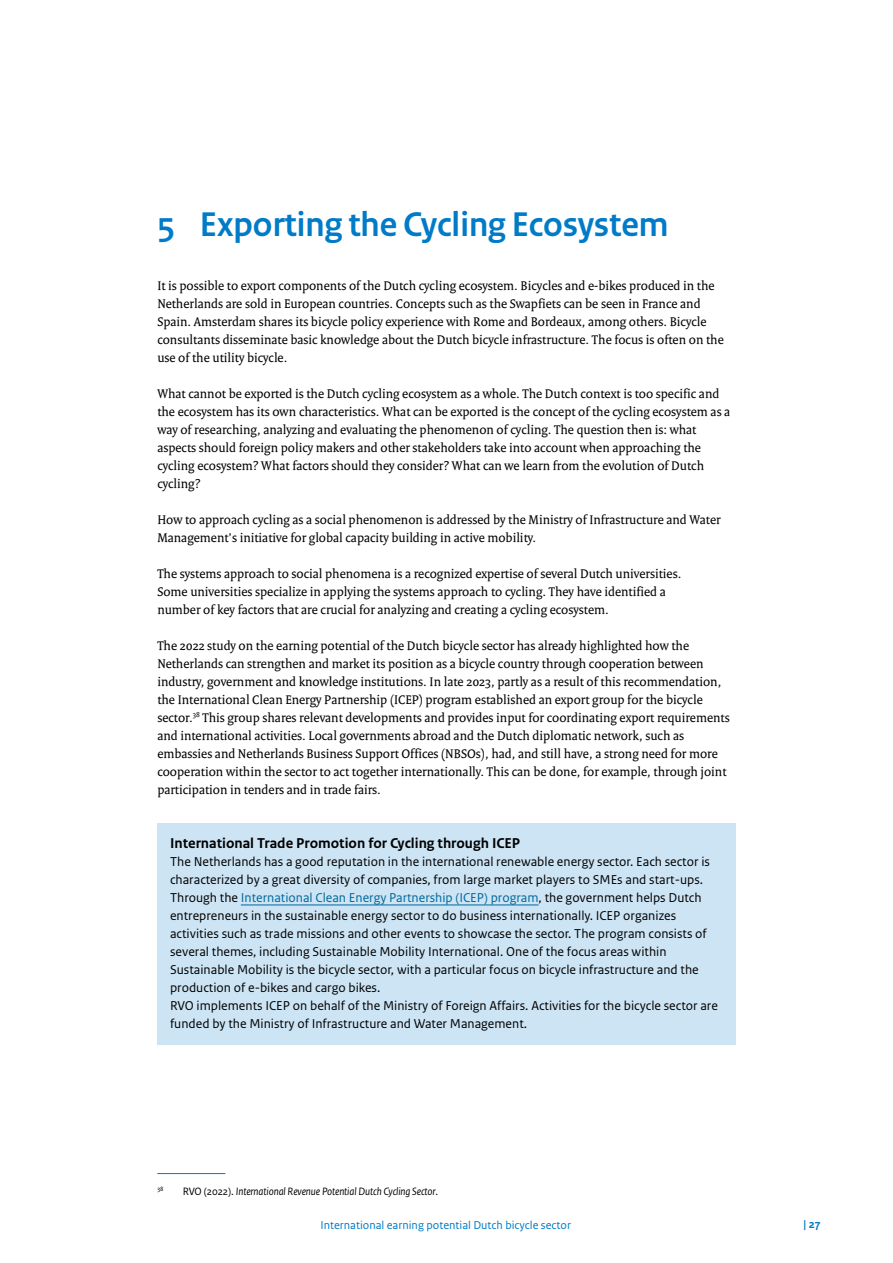
<style>
.page{position:relative;width:893px;height:1263px;background:#fff}
.page>*{position:absolute;margin:0;border:0;box-sizing:border-box;transform-origin:0 0}
.H2_RO_Kop{font:700 36px "Rijksoverheid Sans Heading";color:#007bc7}
.P_Kadertekst_kop{font:700 15px "Rijksoverheid Sans Text";color:#000}
.P_RO_Broodtekst{font:13.5px/18px "Rijksoverheid Serif";color:#000}
.P_Kadertekst{font:13.5px/18px "Rijksoverheid Sans Text Regular 2";color:#000}
.t1{font:12px "Rijksoverheid Sans Text";color:#007bc7}
.t2{font:700 12px "Rijksoverheid Sans Text";color:#007bc7}
.RO_Voetnoot{font:italic 11.25px "Rijksoverheid Sans Text";letter-spacing:-.01em;color:#000}
.RO_Voetnoot-2{font:6.45px "Rijksoverheid Sans Text Regular 2";color:#000}
.s1{color:#01689b}
.s2{font-family:"Rijksoverheid Sans Text Regular 2";font-style:normal}
</style>
<div class="page">
<div style="left:157px;top:823px;width:579px;height:221px;background:#cce4f4"></div>
<hr style="left:241px;top:905px;width:298px;height:1px;background:#01689b">
<hr style="left:157px;top:1173px;width:68px;height:1px;background:#007bc7">
<h2 class="H2_RO_Kop" style="left:157px;top:204px;width:513px">5 Exporting the Cycling Ecosystem</h2>
<p class="P_RO_Broodtekst" style="left:157px;top:276px;width:568px">It is possible to export components of the Dutch cycling ecosystem. Bicycles and e-bikes produced in the Netherlands are sold in European countries. Concepts such as the Swapfiets can be seen in France and Spain. Amsterdam shares its bicycle policy experience with Rome and Bordeaux, among others. Bicycle consultants disseminate basic knowledge about the Dutch bicycle infrastructure. The focus is often on the use of the utility bicycle.</p>
<p class="P_RO_Broodtekst" style="left:157px;top:384px;width:574px">What cannot be exported is the Dutch cycling ecosystem as a whole. The Dutch context is too specific and the ecosystem has its own characteristics. What can be exported is the concept of the cycling ecosystem as a way of researching, analyzing and evaluating the phenomenon of cycling. The question then is: what aspects should foreign policy makers and other stakeholders take into account when approaching the cycling ecosystem? What factors should they consider? What can we learn from the evolution of Dutch cycling?</p>
<p class="P_RO_Broodtekst" style="left:157px;top:510px;width:565px">How to approach cycling as a social phenomenon is addressed by the Ministry of Infrastructure and Water<br>Management's initiative for global capacity building in active mobility.</p>
<p class="P_RO_Broodtekst" style="left:157px;top:564px;width:526px">The systems approach to social phenomena is a recognized expertise of several Dutch universities.<br>Some universities specialize in applying the systems approach to cycling. They have identified a number of key factors that are crucial for analyzing and creating a cycling ecosystem.</p>
<p class="P_RO_Broodtekst" style="left:157px;top:636px;width:574px">The 2022 study on the earning potential of the Dutch bicycle sector has already highlighted how the Netherlands can strengthen and market its position as a bicycle country through cooperation between industry, government and knowledge institutions. In late 2023, partly as a result of this recommendation, the International Clean Energy Partnership (ICEP) program established an export group for the bicycle sector.<sup>38</sup> This group shares relevant developments and provides input for coordinating export requirements and international activities. Local governments abroad and the Dutch diplomatic network, such as embassies and Netherlands Business Support Offices (NBSOs), had, and still have, a strong need for more cooperation within the sector to act together internationally. This can be done, for example, through joint participation in tenders and in trade fairs.</p>
<p class="P_Kadertekst_kop" style="left:170px;top:834px;width:351px">International Trade Promotion for Cycling through ICEP</p>
<p class="P_Kadertekst" style="left:170px;top:853px;width:541px">The Netherlands has a good reputation in the international renewable energy sector. Each sector is characterized by a great diversity of companies, from large market players to SMEs and start-ups.<br>Through the <span class="s1">International Clean Energy Partnership (ICEP) program</span>, the government helps Dutch entrepreneurs in the sustainable energy sector to do business internationally. ICEP organizes activities such as trade missions and other events to showcase the sector. The program consists of several themes, including Sustainable Mobility International. One of the focus areas within Sustainable Mobility is the bicycle sector, with a particular focus on bicycle infrastructure and the production of e-bikes and cargo bikes.</p>
<p class="P_Kadertekst" style="left:170px;top:997px;width:549px">RVO implements ICEP on behalf of the Ministry of Foreign Affairs. Activities for the bicycle sector are funded by the Ministry of Infrastructure and Water Management.</p>
<p class="RO_Voetnoot-2" style="left:157px;top:1185px;width:8px">38</p>
<p class="RO_Voetnoot" style="left:183px;top:1185px;width:257px"><span class="s2">RVO (2022).</span> International Revenue Potential Dutch Cycling Sector<span class="s2">.</span></p>
<p class="t1" style="left:320px;top:1218px;width:252px">International earning potential Dutch bicycle sector</p>
<p class="t2" style="left:803px;top:1217px;width:19px">| 27</p>
</div>
